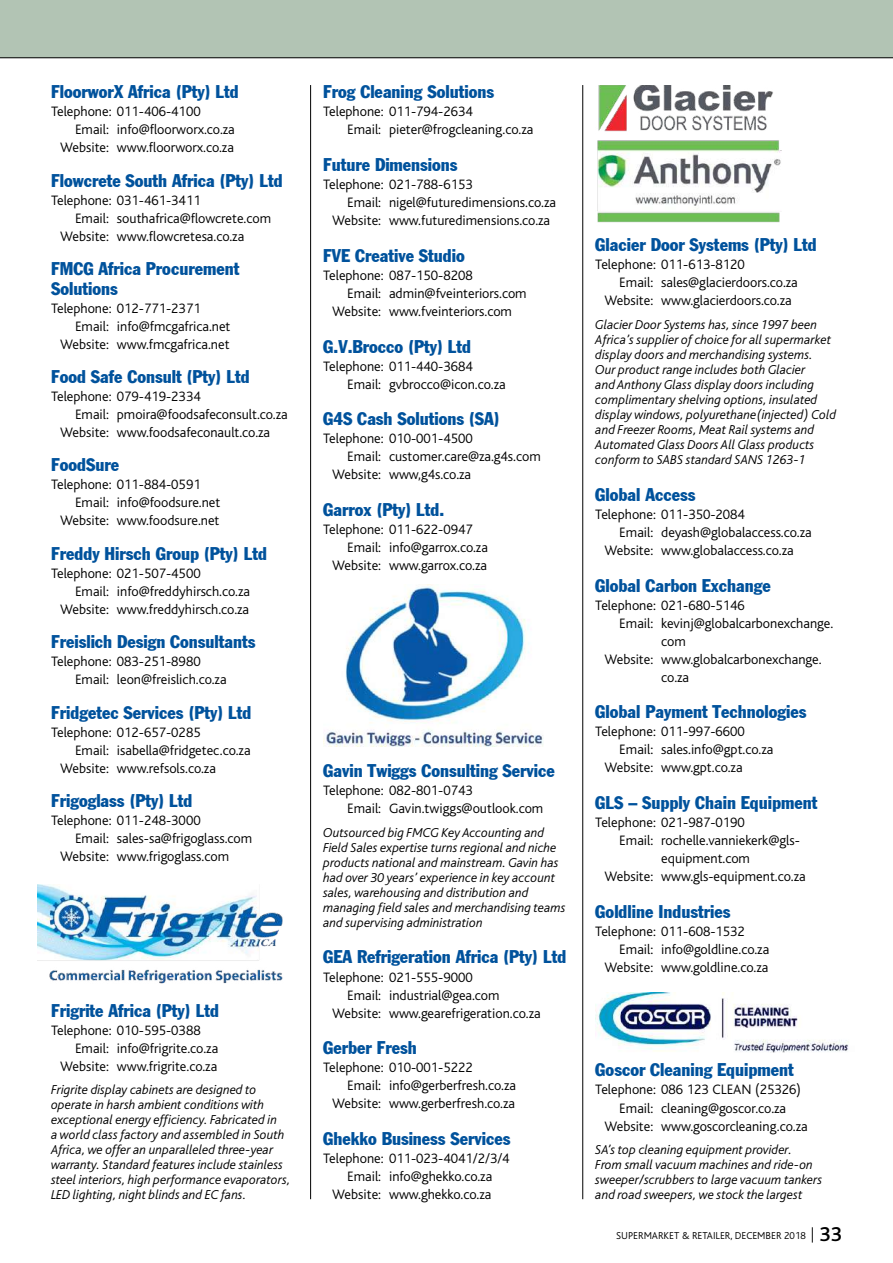
<style>
.page{position:relative;width:893px;height:1263px;background:#fff}
.page>*{position:absolute;margin:0;border:0;box-sizing:border-box;transform-origin:0 0}
.t1{font:18px/19.5px "Franklin Gothic Condensed";color:#00529c}
.t2{font:300 14.25px/18px "Bliss";color:#000}
.t3{font:italic 300 13.5px/15px "Bliss";color:#000}
.t4{font:300 10.5px "Bliss";color:#000}
.s1{font-size:15px}
.s2{font-weight:500;font-size:21px}
</style>
<div class="page">
<hr style="left:310px;top:85px;width:1px;height:1114px;background:#000">
<hr style="left:582px;top:85px;width:1px;height:1114px;background:#000">
<div style="left:0;top:0;width:893px;height:57px;background:#b2c4b4"></div>
<hr style="left:0;top:57px;width:893px;height:1px;background:#000">
<img style="left:323px;top:585px;width:220px;height:161px">
<img style="left:38px;top:884px;width:245px;height:100px">
<img style="left:597px;top:85px;width:184px;height:138px">
<img style="left:595px;top:993px;width:254px;height:59px">
<p class="t1" style="left:51px;top:82px;width:189px">FloorworX Africa (Pty) Ltd</p>
<p class="t2" style="left:51px;top:103px;width:151px">Telephone: 011-406-4100</p>
<p class="t2" style="left:75px;top:121px;width:161px">Email: info@floorworx.co.za</p>
<p class="t2" style="left:60px;top:139px;width:175px">Website: www.floorworx.co.za</p>
<p class="t1" style="left:51px;top:170px;width:233px">Flowcrete South Africa (Pty) Ltd</p>
<p class="t2" style="left:51px;top:191px;width:151px">Telephone: 031-461-3411</p>
<p class="t2" style="left:75px;top:209px;width:198px">Email: southafrica@flowcrete.com</p>
<p class="t2" style="left:60px;top:227px;width:186px">Website: www.flowcretesa.co.za</p>
<p class="t1" style="left:51px;top:259px;width:190px">FMCG Africa Procurement<br>Solutions</p>
<p class="t2" style="left:51px;top:299px;width:151px">Telephone: 012-771-2371</p>
<p class="t2" style="left:75px;top:317px;width:157px">Email: info@fmcgafrica.net</p>
<p class="t2" style="left:60px;top:335px;width:171px">Website: www.fmcgafrica.net</p>
<p class="t1" style="left:51px;top:367px;width:200px">Food Safe Consult (Pty) Ltd</p>
<p class="t2" style="left:51px;top:388px;width:151px">Telephone: 079-419-2334</p>
<p class="t2" style="left:75px;top:406px;width:214px">Email: pmoira@foodsafeconsult.co.za</p>
<p class="t2" style="left:60px;top:424px;width:211px">Website: www.foodsafeconault.co.za</p>
<p class="t1" style="left:51px;top:455px;width:70px">FoodSure</p>
<p class="t2" style="left:51px;top:476px;width:151px">Telephone: 011-884-0591</p>
<p class="t2" style="left:75px;top:494px;width:147px">Email: info@foodsure.net</p>
<p class="t2" style="left:60px;top:512px;width:161px">Website: www.foodsure.net</p>
<p class="t1" style="left:51px;top:543px;width:217px">Freddy Hirsch Group (Pty) Ltd</p>
<p class="t2" style="left:51px;top:564px;width:151px">Telephone: 021-507-4500</p>
<p class="t2" style="left:75px;top:582px;width:177px">Email: info@freddyhirsch.co.za</p>
<p class="t2" style="left:60px;top:600px;width:190px">Website: www.freddyhirsch.co.za</p>
<p class="t1" style="left:51px;top:632px;width:206px">Freislich Design Consultants</p>
<p class="t2" style="left:75px;top:653px;width:153px;text-indent:-24px">Telephone: 083-251-8980<br>Email: leon@freislich.co.za</p>
<p class="t1" style="left:51px;top:702px;width:202px">Fridgetec Services (Pty) Ltd</p>
<p class="t2" style="left:51px;top:723px;width:151px">Telephone: 012-657-0285</p>
<p class="t2" style="left:75px;top:741px;width:177px">Email: isabella@fridgetec.co.za</p>
<p class="t2" style="left:60px;top:759px;width:157px">Website: www.refsols.co.za</p>
<p class="t1" style="left:51px;top:791px;width:143px">Frigoglass (Pty) Ltd</p>
<p class="t2" style="left:51px;top:812px;width:151px">Telephone: 011-248-3000</p>
<p class="t2" style="left:75px;top:830px;width:179px">Email: sales-sa@frigoglass.com</p>
<p class="t2" style="left:60px;top:848px;width:170px">Website: www.frigoglass.com</p>
<p class="t1" style="left:51px;top:1000px;width:170px">Frigrite Africa (Pty) Ltd</p>
<p class="t2" style="left:51px;top:1021px;width:151px">Telephone: 010-595-0388</p>
<p class="t2" style="left:75px;top:1039px;width:145px">Email: info@frigrite.co.za</p>
<p class="t2" style="left:60px;top:1057px;width:159px">Website: www.frigrite.co.za</p>
<p class="t3" style="left:51px;top:1082px;width:241px">Frigrite display cabinets are designed to operate in harsh ambient conditions with exceptional energy efficiency. Fabricated in<br>a world class factory and assembled in South Africa, we offer an unparalleled three-year warranty. Standard features include stainless steel interiors, high performance evaporators, LED lighting, night blinds and EC fans.</p>
<p class="t1" style="left:323px;top:82px;width:172px">Frog Cleaning Solutions</p>
<p class="t2" style="left:347px;top:103px;width:188px;text-indent:-24px">Telephone: 011-794-2634<br>Email: pieter@frogcleaning.co.za</p>
<p class="t1" style="left:323px;top:155px;width:136px">Future Dimensions</p>
<p class="t2" style="left:323px;top:176px;width:151px">Telephone: 021-788-6153</p>
<p class="t2" style="left:347px;top:194px;width:210px">Email: nigel@futuredimensions.co.za</p>
<p class="t2" style="left:332px;top:212px;width:219px">Website: www.futuredimensions.co.za</p>
<p class="t1" style="left:323px;top:245px;width:143px">FVE Creative Studio</p>
<p class="t2" style="left:323px;top:266px;width:151px">Telephone: 087-150-8208</p>
<p class="t2" style="left:347px;top:284px;width:181px">Email: admin@fveinteriors.com</p>
<p class="t2" style="left:332px;top:302px;width:181px">Website: www.fveinteriors.com</p>
<p class="t1" style="left:323px;top:336px;width:149px">G.V.Brocco (Pty) Ltd</p>
<p class="t2" style="left:347px;top:357px;width:160px;text-indent:-24px">Telephone: 011-440-3684<br>Email: gvbrocco@icon.co.za</p>
<p class="t1" style="left:323px;top:409px;width:178px">G4S Cash Solutions (SA)</p>
<p class="t2" style="left:323px;top:430px;width:151px">Telephone: 010-001-4500</p>
<p class="t2" style="left:347px;top:448px;width:195px">Email: customer.care@za.g4s.com</p>
<p class="t2" style="left:332px;top:466px;width:140px">Website: www,g4s.co.za</p>
<p class="t1" style="left:323px;top:500px;width:123px">Garrox (Pty) Ltd.</p>
<p class="t2" style="left:323px;top:521px;width:151px">Telephone: 011-622-0947</p>
<p class="t2" style="left:347px;top:539px;width:142px">Email: info@garrox.co.za</p>
<p class="t2" style="left:332px;top:557px;width:156px">Website: www.garrox.co.za</p>
<p class="t1" style="left:323px;top:760px;width:233px">Gavin Twiggs Consulting Service</p>
<p class="t2" style="left:347px;top:781px;width:198px;text-indent:-24px">Telephone: 082-801-0743<br>Email: Gavin.twiggs@outlook.com</p>
<p class="t3" style="left:323px;top:825px;width:244px">Outsourced big FMCG Key Accounting and Field Sales expertise turns regional and niche products national and mainstream. Gavin has had over 30 years’ experience in key account sales, warehousing and distribution and managing field sales and merchandising teams and supervising administration</p>
<p class="t1" style="left:323px;top:947px;width:245px">GEA Refrigeration Africa (Pty) Ltd</p>
<p class="t2" style="left:323px;top:968px;width:151px">Telephone: 021-555-9000</p>
<p class="t2" style="left:347px;top:986px;width:154px">Email: industrial@gea.com</p>
<p class="t2" style="left:332px;top:1004px;width:210px">Website: www.gearefrigeration.co.za</p>
<p class="t1" style="left:323px;top:1038px;width:95px">Gerber Fresh</p>
<p class="t2" style="left:323px;top:1059px;width:151px">Telephone: 010-001-5222</p>
<p class="t2" style="left:347px;top:1077px;width:170px">Email: info@gerberfresh.co.za</p>
<p class="t2" style="left:332px;top:1095px;width:184px">Website: www.gerberfresh.co.za</p>
<p class="t1" style="left:323px;top:1128px;width:189px">Ghekko Business Services</p>
<p class="t2" style="left:323px;top:1150px;width:188px">Telephone: 011-023-4041/2/3/4</p>
<p class="t2" style="left:347px;top:1168px;width:147px">Email: info@ghekko.co.za</p>
<p class="t2" style="left:332px;top:1186px;width:161px">Website: www.ghekko.co.za</p>
<p class="t1" style="left:595px;top:235px;width:223px">Glacier Door Systems (Pty) Ltd</p>
<p class="t2" style="left:595px;top:256px;width:151px">Telephone: 011-613-8120</p>
<p class="t2" style="left:619px;top:274px;width:180px">Email: sales@glacierdoors.co.za</p>
<p class="t2" style="left:604px;top:292px;width:189px">Website: www.glacierdoors.co.za</p>
<p class="t3" style="left:595px;top:317px;width:242px">Glacier Door Systems has, since 1997 been Africa’s supplier of choice for all supermarket display doors and merchandising systems.<br>Our product range includes both Glacier<br>and Anthony Glass display doors including complimentary shelving options, insulated display windows, polyurethane(injected) Cold and Freezer Rooms, Meat Rail systems and Automated Glass Doors All Glass products conform to SABS standard SANS 1263-1</p>
<p class="t1" style="left:595px;top:484px;width:102px">Global Access</p>
<p class="t2" style="left:595px;top:506px;width:151px">Telephone: 011-350-2084</p>
<p class="t2" style="left:619px;top:524px;width:194px">Email: deyash@globalaccess.co.za</p>
<p class="t2" style="left:604px;top:542px;width:191px">Website: www.globalaccess.co.za</p>
<p class="t1" style="left:595px;top:575px;width:177px">Global Carbon Exchange</p>
<p class="t2" style="left:595px;top:596px;width:151px">Telephone: 021-680-5146</p>
<p class="t2" style="left:619px;top:614px;width:215px">Email: kevinj@globalcarbonexchange.</p>
<p class="t2" style="left:661px;top:632px;width:26px">com</p>
<p class="t2" style="left:604px;top:650px;width:218px">Website: www.globalcarbonexchange.</p>
<p class="t2" style="left:661px;top:668px;width:29px">co.za</p>
<p class="t1" style="left:595px;top:702px;width:213px">Global Payment Technologies</p>
<p class="t2" style="left:595px;top:723px;width:151px">Telephone: 011-997-6600</p>
<p class="t2" style="left:619px;top:741px;width:155px">Email: sales.info@gpt.co.za</p>
<p class="t2" style="left:604px;top:759px;width:140px">Website: www.gpt.co.za</p>
<p class="t1" style="left:595px;top:793px;width:224px">GLS – Supply Chain Equipment</p>
<p class="t2" style="left:595px;top:814px;width:151px">Telephone: 021-987-0190</p>
<p class="t2" style="left:619px;top:832px;width:182px">Email: rochelle.vanniekerk@gls-</p>
<p class="t2" style="left:661px;top:850px;width:90px">equipment.com</p>
<p class="t2" style="left:604px;top:868px;width:203px">Website: www.gls-equipment.co.za</p>
<p class="t1" style="left:595px;top:901px;width:137px">Goldline Industries</p>
<p class="t2" style="left:595px;top:922px;width:151px">Telephone: 011-608-1532</p>
<p class="t2" style="left:619px;top:940px;width:151px">Email: info@goldline.co.za</p>
<p class="t2" style="left:604px;top:958px;width:165px">Website: www.goldline.co.za</p>
<p class="t1" style="left:595px;top:1060px;width:200px">Goscor Cleaning Equipment</p>
<p class="t2" style="left:595px;top:1081px;width:207px">Telephone: 086 123 CLEAN (25326)</p>
<p class="t2" style="left:619px;top:1099px;width:168px">Email: cleaning@goscor.co.za</p>
<p class="t2" style="left:604px;top:1117px;width:205px">Website: www.goscorcleaning.co.za</p>
<p class="t3" style="left:595px;top:1142px;width:229px">SA’s top cleaning equipment provider.<br>From small vacuum machines and ride-on sweeper/scrubbers to large vacuum tankers and road sweepers, we stock the largest</p>
<p class="t4" style="left:616px;top:1229px;width:227px">SUPERMARKET &amp; RETAILER, DECEMBER 2018 <span class="s1">|</span> <span class="s2">33</span></p>
</div>
